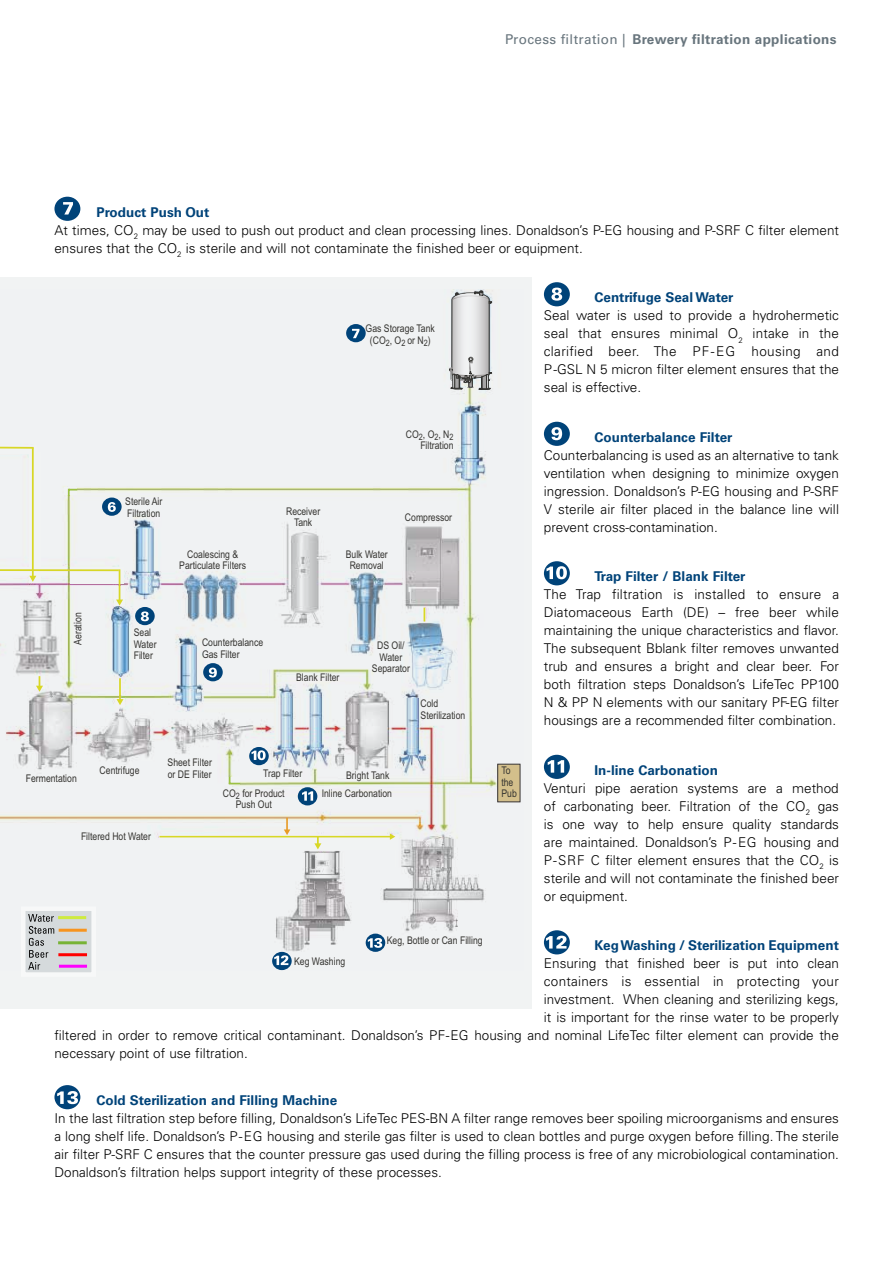
<style>
.page{position:relative;width:893px;height:1263px;background:#fff}
.page>*{position:absolute;margin:0;border:0;box-sizing:border-box;transform-origin:0 0}
.t1{font:300 13.5px/18px "Univers LT Pro 45";color:#000;text-align:justify}
.t2{font:700 13.5px "Univers LT Pro 65";color:#004379}
.t3{font:700 13.5px "Univers LT Pro 65";letter-spacing:.025em;color:#68757d}
.t4{font:300 13.5px "Univers LT Pro 45";letter-spacing:.02em;color:#000}
.t5{font:10.5px/11.4px "Arial Narrow";color:#13110c}
.s1{font-family:"Univers LT Pro 55 Roman";font-weight:400}
</style>
<div class="page">
<div style="left:54px;top:197px;width:26px;height:24px;background:#004379;border-radius:50%"></div>
<svg style="left:63px;top:202px;width:10px;height:12px"></svg>
<div style="left:544px;top:282px;width:26px;height:24px;background:#004379;border-radius:50%"></div>
<svg style="left:551px;top:288px;width:11px;height:13px"></svg>
<div style="left:544px;top:422px;width:26px;height:24px;background:#004379;border-radius:50%"></div>
<svg style="left:551px;top:427px;width:11px;height:13px"></svg>
<div style="left:544px;top:561px;width:26px;height:24px;background:#004379;border-radius:50%"></div>
<svg style="left:546px;top:566px;width:21px;height:13px"></svg>
<div style="left:544px;top:755px;width:26px;height:24px;background:#004379;border-radius:50%"></div>
<svg style="left:548px;top:760px;width:16px;height:13px"></svg>
<svg style="left:544px;top:930px;width:26px;height:24px"></svg>
<svg style="left:546px;top:936px;width:20px;height:12px"></svg>
<div style="left:54px;top:1085px;width:26px;height:24px;background:#004379;border-radius:50%"></div>
<svg style="left:57px;top:1091px;width:21px;height:13px"></svg>
<svg style="left:0;top:277px;width:531px;height:732px;fill:#f0f2f3"></svg>
<svg style="left:272px;top:952px;width:20px;height:18px"></svg>
<svg style="left:274px;top:955px;width:14px;height:10px"></svg>
<svg style="left:102px;top:497px;width:20px;height:19px"></svg>
<svg style="left:108px;top:502px;width:8px;height:10px"></svg>
<svg style="left:346px;top:324px;width:20px;height:18px"></svg>
<svg style="left:352px;top:329px;width:7px;height:9px"></svg>
<div style="left:135px;top:607px;width:20px;height:18px;background:#004379;border-radius:50%"></div>
<svg style="left:141px;top:611px;width:8px;height:10px"></svg>
<svg style="left:203px;top:663px;width:20px;height:18px"></svg>
<svg style="left:209px;top:668px;width:8px;height:9px"></svg>
<svg style="left:249px;top:747px;width:20px;height:18px"></svg>
<svg style="left:252px;top:750px;width:14px;height:10px"></svg>
<div style="left:298px;top:787px;width:19px;height:18px;background:#004379;border-radius:50%"></div>
<svg style="left:302px;top:791px;width:11px;height:10px"></svg>
<svg style="left:366px;top:933px;width:19px;height:19px"></svg>
<svg style="left:368px;top:938px;width:14px;height:10px"></svg>
<svg style="left:21px;top:906px;width:75px;height:71px;fill:#d5dadc"></svg>
<hr style="left:58px;top:941px;width:29px;height:3px;background:#77b335">
<hr style="left:59px;top:929px;width:28px;height:3px;background:#f7941f">
<hr style="left:58px;top:953px;width:29px;height:3px;background:#f00">
<svg style="left:28px;top:914px;width:26px;height:56px"></svg>
<hr style="left:59px;top:965px;width:28px;height:3px;background:#f0f">
<hr style="left:58px;top:916px;width:28px;height:3px;background:#cfeb3f">
<p class="t3" style="left:505px;top:31px;width:333px"><span class="s1">Process filtration |</span> Brewery filtration applications</p>
<p class="t2" style="left:96px;top:204px;width:114px">Product Push Out</p>
<p class="t1" style="left:54px;top:221px;width:786px">At times, CO<sub>2</sub> may be used to push out product and clean processing lines. Donaldson’s P-EG housing and P-SRF C filter element ensures that the CO<sub>2</sub> is sterile and will not contaminate the finished beer or equipment.</p>
<p class="t2" style="left:594px;top:289px;width:141px">Centrifuge Seal Water</p>
<p class="t1" style="left:544px;top:306px;width:297px">Seal water is used to provide a hydrohermetic seal that ensures minimal O<sub>2</sub> intake in the clarified beer. The PF-EG housing and P -GSL N 5 micron filter element ensures that the seal is effective.</p>
<p class="t2" style="left:594px;top:429px;width:139px">Counterbalance Filter</p>
<p class="t1" style="left:544px;top:446px;width:297px">Counterbalancing is used as an alternative to tank ventilation when designing to minimize oxygen ingression. Donaldson’s P-EG housing and P-SRF V sterile air filter placed in the balance line will prevent cross-contamination.</p>
<p class="t2" style="left:594px;top:568px;width:153px">Trap Filter / Blank Filter</p>
<p class="t1" style="left:544px;top:585px;width:297px">The Trap filtration is installed to ensure a Diatomaceous Earth (DE) – free beer while maintaining the unique characteristics and flavor.<br>The subsequent Bblank filter removes unwanted trub and ensures a bright and clear beer. For both filtration steps Donaldson’s LifeTec PP100<br>N &amp; PP N elements with our sanitary PF-EG filter housings are a recommended filter combination.</p>
<p class="t2" style="left:594px;top:762px;width:125px">In-line Carbonation</p>
<p class="t1" style="left:544px;top:779px;width:297px">Venturi pipe aeration systems are a method of carbonating beer. Filtration of the CO<sub>2</sub> gas is one way to help ensure quality standards are maintained. Donaldson’s P-EG housing and P-SRF C filter element ensures that the CO<sub>2</sub> is sterile and will not contaminate the finished beer or equipment.</p>
<p class="t2" style="left:594px;top:937px;width:246px">Keg Washing / Sterilization Equipment</p>
<p class="t1" style="left:544px;top:954px;width:297px">Ensuring that finished beer is put into clean</p>
<p class="t4" style="left:544px;top:973px;width:296px">containers is essential in protecting your</p>
<p class="t1" style="left:544px;top:990px;width:297px">investment. When cleaning and sterilizing kegs,</p>
<p class="t1" style="left:544px;top:1008px;width:297px">it is important for the rinse water to be properly</p>
<p class="t1" style="left:54px;top:1026px;width:786px">filtered in order to remove critical contaminant. Donaldson’s PF-EG housing and nominal LifeTec filter element can provide the</p>
<p class="t1" style="left:54px;top:1044px;width:195px">necessary point of use filtration.</p>
<p class="t2" style="left:96px;top:1092px;width:242px">Cold Sterilization and Filling Machine</p>
<p class="t1" style="left:54px;top:1109px;width:786px">In the last filtration step before filling, Donaldson’s LifeTec PES-BN A filter range removes beer spoiling microorganisms and ensures a long shelf life. Donaldson’s P-EG housing and sterile gas filter is used to clean bottles and purge oxygen before filling. The sterile air filter P-SRF C ensures that the counter pressure gas used during the filling process is free of any microbiological contamination.<br>Donaldson’s filtration helps support integrity of these processes.</p>
<p class="t5" style="left:366px;top:323px;width:71px;text-align:center">Gas Storage Tank (CO<sub>2</sub>, O<sub>2</sub> or N<sub>2</sub>)</p>
<p class="t5" style="left:406px;top:428px;width:49px;text-align:right">CO<sub>2</sub>, O<sub>2</sub>, N<sub>2<br></sub>Filtration</p>
<p class="t5" style="left:125px;top:495px;width:39px">Sterile Air<br>Filtration</p>
<p class="t5" style="left:286px;top:505px;width:36px;text-align:center">Receiver<br>Tank</p>
<p class="t5" style="left:405px;top:511px;width:49px">Compressor</p>
<p class="t5" style="left:179px;top:548px;width:68px;text-align:center">Coalescing &amp;<br>Particulate Filters</p>
<p class="t5" style="left:346px;top:548px;width:44px;text-align:center">Bulk Water<br>Removal</p>
<p class="t5" style="left:72px;top:645px;width:34px;rotate:-90deg">Aeration</p>
<p class="t5" style="left:134px;top:627px;width:24px">Seal<br>Water<br>Filter</p>
<p class="t5" style="left:202px;top:636px;width:63px">Counterbalance<br>Gas Filter</p>
<p class="t5" style="left:372px;top:639px;width:40px;text-align:center">DS Oil/<br>Water<br>Separator</p>
<p class="t5" style="left:296px;top:671px;width:45px">Blank Filter</p>
<p class="t5" style="left:421px;top:698px;width:46px">Cold<br>Sterilization</p>
<p class="t5" style="left:100px;top:764px;width:41px">Centrifuge</p>
<p class="t5" style="left:168px;top:756px;width:46px">Sheet Filter or DE Fliter</p>
<p class="t5" style="left:501px;top:764px;width:17px">To the<br>Pub</p>
<p class="t5" style="left:263px;top:767px;width:41px">Trap Filter</p>
<p class="t5" style="left:346px;top:769px;width:45px">Bright Tank</p>
<p class="t5" style="left:26px;top:772px;width:53px">Fermentation</p>
<p class="t5" style="left:223px;top:787px;width:63px;text-align:center">CO<sub>2</sub> for Product<br>Push Out</p>
<p class="t5" style="left:322px;top:787px;width:72px">Inline Carbonation</p>
<p class="t5" style="left:81px;top:830px;width:71px">Filtered Hot Water</p>
<p class="t5" style="left:387px;top:935px;width:97px">Keg, Bottle or Can Filling</p>
<p class="t5" style="left:294px;top:955px;width:53px">Keg Washing</p>
</div>
